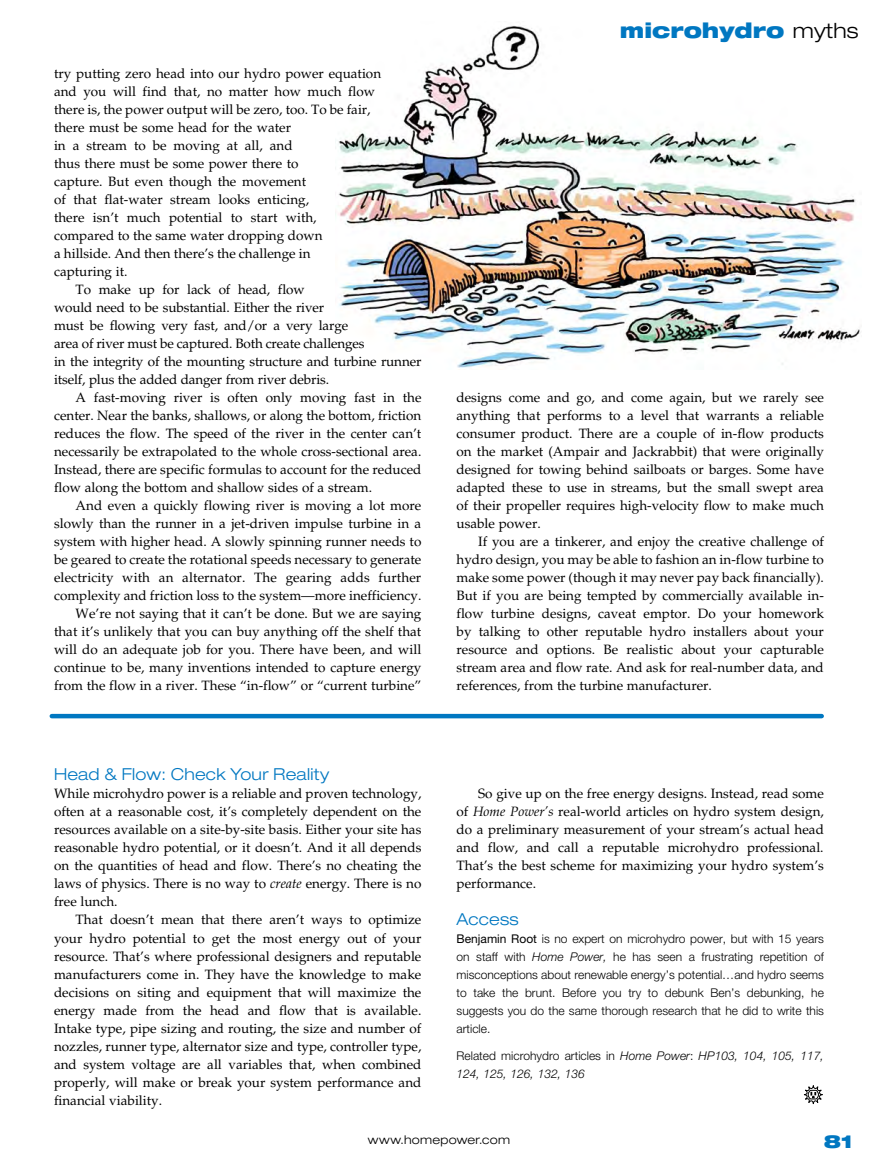
<style>
.page{position:relative;width:878px;height:1175px;background:#fff}
.page>*{position:absolute;margin:0;border:0;box-sizing:border-box;transform-origin:0 0}
.t1{font:900 expanded 21px "Helvetica Neue";color:#0077c1}
.t2{font:900 expanded 18px "Helvetica Neue";color:#0077c1}
.t3{font:300 expanded 16.5px "Helvetica Neue";letter-spacing:.015em;color:#0077c1}
.t4{font:13.5px/18px "Palatino";color:#000;text-align:justify}
.t5{font:300 12px/18px "Helvetica Neue";color:#000;text-align:justify}
.t6{font:italic 300 12px/18px "Helvetica Neue";color:#000}
.t7{font:300 expanded 12px "Helvetica Neue";letter-spacing:.02em;color:#000}
.s1{font-style:italic}
.s2{font-weight:300;color:#000}
.s3{font-weight:400}
.s4{font-style:normal}
</style>
<div class="page">
<img style="left:338px;top:26px;width:523px;height:342px">
<hr style="left:52px;top:714px;width:769px;height:4px;background:#0077c1">
<svg style="left:803px;top:1085px;width:20px;height:19px"></svg>
<p class="t4" style="left:54px;top:65px;width:329px">try putting zero head into our hydro power equation</p>
<p class="t4" style="left:54px;top:83px;width:322px">and you will find that, no matter how much flow</p>
<p class="t4" style="left:54px;top:101px;width:318px">there is, the power output will be zero, too. To be fair,</p>
<p class="t4" style="left:54px;top:119px;width:238px">there must be some head for the water</p>
<p class="t4" style="left:54px;top:137px;width:240px">in a stream to be moving at all, and</p>
<p class="t4" style="left:54px;top:155px;width:246px">thus there must be some power there to</p>
<p class="t4" style="left:54px;top:173px;width:254px">capture. But even though the movement</p>
<p class="t4" style="left:54px;top:191px;width:257px">of that flat-water stream looks enticing,</p>
<p class="t4" style="left:54px;top:209px;width:264px">there isn’t much potential to start with,</p>
<p class="t4" style="left:54px;top:227px;width:270px">compared to the same water dropping down</p>
<p class="t4" style="left:54px;top:245px;width:258px">a hillside. And then there’s the challenge in</p>
<p class="t4" style="left:54px;top:263px;width:75px">capturing it.</p>
<p class="t4" style="left:76px;top:281px;width:230px">To make up for lack of head, flow</p>
<p class="t4" style="left:54px;top:299px;width:272px">would need to be substantial. Either the river</p>
<p class="t4" style="left:54px;top:317px;width:296px">must be flowing very fast, and/or a very large</p>
<p class="t4" style="left:54px;top:335px;width:312px">area of river must be captured. Both create challenges</p>
<p class="t4" style="left:54px;top:353px;width:369px">in the integrity of the mounting structure and turbine runner</p>
<p class="t4" style="left:54px;top:371px;width:277px">itself, plus the added danger from river debris.</p>
<p class="t4" style="left:76px;top:389px;width:347px">A fast-moving river is often only moving fast in the</p>
<p class="t4" style="left:54px;top:407px;width:369px">center. Near the banks, shallows, or along the bottom, friction</p>
<p class="t4" style="left:54px;top:425px;width:369px">reduces the flow. The speed of the river in the center can’t</p>
<p class="t4" style="left:54px;top:443px;width:369px">necessarily be extrapolated to the whole cross-sectional area.</p>
<p class="t4" style="left:54px;top:461px;width:369px">Instead, there are specific formulas to account for the reduced</p>
<p class="t4" style="left:54px;top:479px;width:319px">flow along the bottom and shallow sides of a stream.</p>
<p class="t4" style="left:76px;top:497px;width:347px">And even a quickly flowing river is moving a lot more</p>
<p class="t4" style="left:54px;top:515px;width:369px">slowly than the runner in a jet-driven impulse turbine in a</p>
<p class="t4" style="left:54px;top:533px;width:369px">system with higher head. A slowly spinning runner needs to</p>
<p class="t4" style="left:54px;top:551px;width:369px">be geared to create the rotational speeds necessary to generate</p>
<p class="t4" style="left:54px;top:569px;width:369px">electricity with an alternator. The gearing adds further</p>
<p class="t4" style="left:54px;top:587px;width:369px">complexity and friction loss to the system—more inefficiency.</p>
<p class="t4" style="left:76px;top:605px;width:347px">We’re not saying that it can’t be done. But we are saying</p>
<p class="t4" style="left:54px;top:623px;width:369px">that it’s unlikely that you can buy anything off the shelf that</p>
<p class="t4" style="left:54px;top:641px;width:369px">will do an adequate job for you. There have been, and will</p>
<p class="t4" style="left:54px;top:659px;width:369px">continue to be, many inventions intended to capture energy</p>
<p class="t4" style="left:54px;top:677px;width:369px">from the flow in a river. These “in-flow” or “current turbine”</p>
<p class="t3" style="left:54px;top:764px;width:277px">Head &amp; Flow: Check Your Reality</p>
<p class="t4" style="left:54px;top:785px;width:369px">While microhydro power is a reliable and proven technology, often at a reasonable cost, it’s completely dependent on the resources available on a site-by-site basis. Either your site has reasonable hydro potential, or it doesn’t. And it all depends on the quantities of head and flow. There’s no cheating the laws of physics. There is no way to <span class="s1">create</span> energy. There is no free lunch.</p>
<p class="t4" style="left:54px;top:911px;width:369px;text-indent:22px">That doesn’t mean that there aren’t ways to optimize your hydro potential to get the most energy out of your resource. That’s where professional designers and reputable manufacturers come in. They have the knowledge to make decisions on siting and equipment that will maximize the energy made from the head and flow that is available.<br>Intake type, pipe sizing and routing, the size and number of nozzles, runner type, alternator size and type, controller type, and system voltage are all variables that, when combined properly, will make or break your system performance and financial viability.</p>
<h1 class="t1" style="left:620px;top:16px;width:240px">microhydro <span class="s2">myths</span></h1>
<p class="t4" style="left:456px;top:389px;width:369px">designs come and go, and come again, but we rarely see anything that performs to a level that warrants a reliable consumer product. There are a couple of in-flow products on the market (Ampair and Jackrabbit) that were originally designed for towing behind sailboats or barges. Some have adapted these to use in streams, but the small swept area of their propeller requires high-velocity flow to make much usable power.</p>
<p class="t4" style="left:456px;top:533px;width:369px;text-indent:22px">If you are a tinkerer, and enjoy the creative challenge of hydro design, you may be able to fashion an in-flow turbine to make some power (though it may never pay back financially).<br>But if you are being tempted by commercially available in&shy;flow turbine designs, caveat emptor. Do your homework by talking to other reputable hydro installers about your resource and options. Be realistic about your capturable stream area and flow rate. And ask for real-number data, and references, from the turbine manufacturer.</p>
<p class="t4" style="left:456px;top:785px;width:369px;text-indent:22px">So give up on the free energy designs. Instead, read some of <span class="s1">Home Power’s</span> real-world articles on hydro system design, do a preliminary measurement of your stream’s actual head and flow, and call a reputable microhydro professional.<br>That’s the best scheme for maximizing your hydro system’s performance.</p>
<p class="t3" style="left:456px;top:908px;width:64px">Access</p>
<p class="t5" style="left:456px;top:929px;width:369px"><span class="s3">Benjamin Root</span> is no expert on microhydro power, but with 15 years on staff with <span class="s1">Home Power,</span> he has seen a frustrating repetition of misconceptions about renewable energy’s potential…and hydro seems to take the brunt. Before you try to debunk Ben’s debunking, he suggests you do the same thorough research that he did to write this article.</p>
<p class="t6" style="left:456px;top:1046px;width:369px"><span class="s4">Related microhydro articles in</span> Home Power<span class="s4">:</span> HP103, 104, 105, 117,<br>124, 125, 126, 132, 136</p>
<p class="t7" style="left:368px;top:1132px;width:144px">www.homepower.com</p>
<h2 class="t2" style="left:824px;top:1129px;width:30px">81</h2>
</div>
